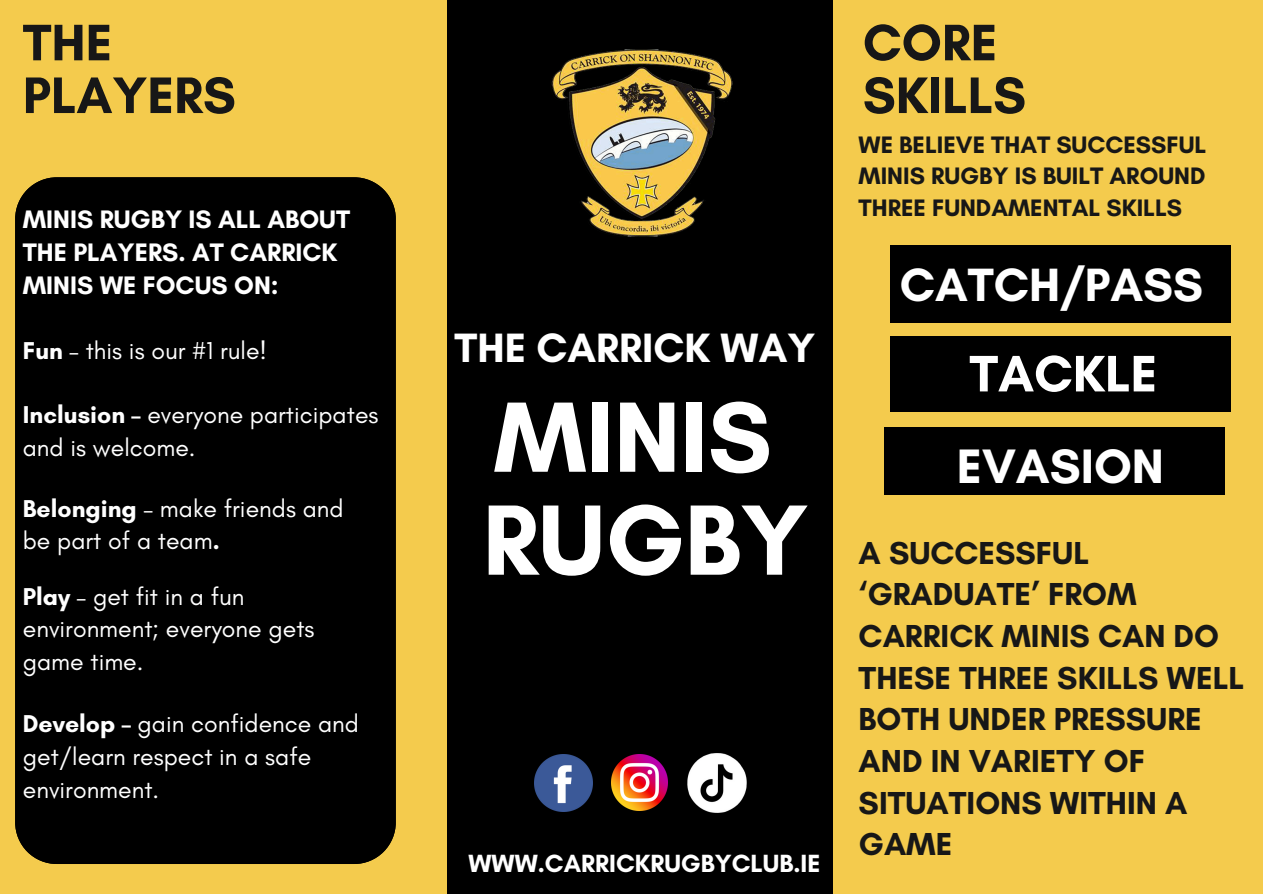
<style>
.page{position:relative;width:1263px;height:894px;background:#fff}
.page>*{position:absolute;margin:0;border:0;box-sizing:border-box;transform-origin:0 0}
.t1{font:700 101.7px/102.9px "Glacial Indifference";color:#fff}
.t2{font:700 52.2px/52.7px "Glacial Indifference";color:#171717}
.t3{font:700 52.2px "Glacial Indifference";color:#fff}
.t4{font:700 49.2px "Glacial Indifference";color:#fff}
.t5{font:700 47.55px "Glacial Indifference";color:#fff}
.t6{font:700 41.7px "Glacial Indifference";color:#fff}
.t7{font:700 32.4px/41.5px "Glacial Indifference";color:#171717}
.t8{font:700 25.8px/32.5px "Glacial Indifference";color:#fff}
.t9{font:700 25.35px "Glacial Indifference";color:#fff}
.t10{font:24.75px/32.8px "Glacial Indifference";color:#fff}
.t11{font:700 24.3px/31.2px "Glacial Indifference";color:#171717;text-align:justify}
.s1{font-weight:700}
</style>
<div class="page">
<div style="left:0;top:0;width:1263px;height:893px;background:#f4cb4d"></div>
<div style="left:447px;top:0;width:385px;height:893px;background:#000"></div>
<div style="left:15px;top:177px;width:380px;height:686px;background:#000"></div>
<img style="left:551px;top:50px;width:181px;height:186px">
<img style="left:687px;top:753px;width:60px;height:60px">
<img style="left:611px;top:754px;width:57px;height:56px">
<img style="left:535px;top:754px;width:57px;height:57px">
<div style="left:890px;top:246px;width:341px;height:77px;background:#000"></div>
<div style="left:890px;top:336px;width:341px;height:75px;background:#000"></div>
<div style="left:884px;top:427px;width:340px;height:68px;background:#000"></div>
<h2 class="t2" style="left:23px;top:16px;width:215px">THE<br>PLAYERS</h2>
<h5 class="t8" style="left:23px;top:203px;width:329px">MINIS RUGBY IS ALL ABOUT<br>THE PLAYERS. AT CARRICK<br>MINIS WE FOCUS ON:</h5>
<h2 class="t10" style="left:23px;top:334px;width:246px"><span class="s1">Fun</span> – this is our #1 rule!</h2>
<h5 class="t10" style="left:23px;top:397px;width:357px"><span class="s1">Inclusion –</span> everyone participates</h5>
<p class="t10" style="left:23px;top:430px;width:174px">and is welcome.</p>
<h2 class="t10" style="left:23px;top:491px;width:322px"><span class="s1">Belonging</span> – make friends and</h2>
<h3 class="t10" style="left:23px;top:524px;width:198px">be part of a team<span class="s1">.</span></h3>
<p class="t10" style="left:23px;top:579px;width:293px"><span class="s1">Play</span> – get fit in a fun environment; everyone gets game time.</p>
<h2 class="t10" style="left:23px;top:706px;width:338px"><span class="s1">Develop –</span> gain confidence and</h2>
<h1 class="t10" style="left:23px;top:739px;width:290px">get/learn respect in a safe environment.</h1>
<p class="t6" style="left:455px;top:322px;width:362px">THE CARRICK WAY</p>
<p class="t1" style="left:483px;top:384px;width:327px">MINIS<br>RUGBY</p>
<h2 class="t9" style="left:468px;top:848px;width:353px">WWW.CARRICKRUGBYCLUB.IE</h2>
<p class="t2" style="left:863px;top:16px;width:165px">CORE<br>SKILLS</p>
<p class="t11" style="left:859px;top:129px;width:349px">WE BELIEVE THAT SUCCESSFUL MINIS RUGBY IS BUILT AROUND THREE FUNDAMENTAL SKILLS</p>
<h4 class="t5" style="left:900px;top:255px;width:305px">CATCH/PASS</h4>
<p class="t3" style="left:969px;top:342px;width:189px">TACKLE</p>
<p class="t4" style="left:957px;top:435px;width:209px">EVASION</p>
<h5 class="t7" style="left:859px;top:531px;width:387px">A SUCCESSFUL ‘GRADUATE’ FROM<br>CARRICK MINIS CAN DO<br>THESE THREE SKILLS WELL<br>BOTH UNDER PRESSURE<br>AND IN VARIETY OF<br>SITUATIONS WITHIN A<br>GAME</h5>
</div>
